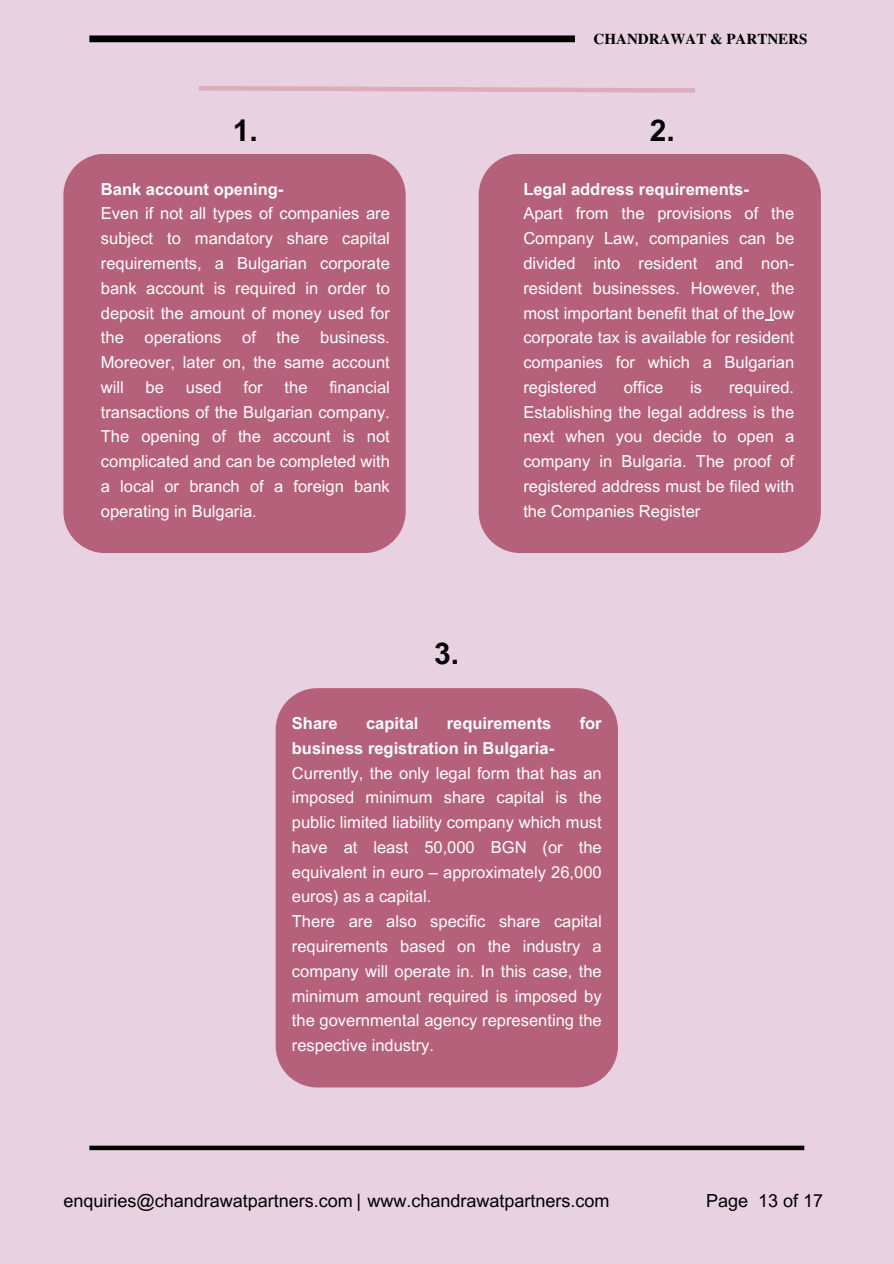
<style>
.page{position:relative;width:894px;height:1264px;background:#fff}
.page>*{position:absolute;margin:0;border:0;box-sizing:border-box;transform-origin:0 0}
.t1{font:700 30px "Arial MT Pro";color:#000}
.t2{font:18px "Arial MT Pro";color:#000}
.t3{font:16.5px/24.8px "Arial MT Pro";color:#fff}
.t4{font:700 16.5px "Arial MT Pro";color:#fff}
.t5{font:700 15px "Te X Gyre Termes";color:#000}
.s1{font-weight:700}
</style>
<div class="page">
<div style="left:0;top:0;width:893px;height:1263px;background:#e8d1e0"></div>
<svg style="left:198px;top:86px;width:497px;height:7px"></svg>
<div style="left:89px;top:1145px;width:715px;height:5px;background:#000"></div>
<div style="left:63px;top:154px;width:342px;height:399px;background:#b6617b"></div>
<div style="left:89px;top:35px;width:485px;height:7px;background:#000"></div>
<div style="left:478px;top:154px;width:342px;height:399px;background:#b6617b"></div>
<svg style="left:764px;top:319px;width:9px;height:2px"></svg>
<div style="left:275px;top:688px;width:342px;height:399px;background:#b6617b"></div>
<h2 class="t1" style="left:233px;top:119px;width:27px">1.</h2>
<h1 class="t3" style="left:101px;top:178px;width:290px"><span class="s1">Bank account opening-<br></span>Even if not all types of companies are subject to mandatory share capital requirements, a Bulgarian corporate bank account is required in order to deposit the amount of money used for the</h1>
<h1 class="t3" style="left:144px;top:327px;width:78px">operations</h1>
<h1 class="t3" style="left:242px;top:327px;width:15px">of</h1>
<h1 class="t3" style="left:276px;top:327px;width:24px">the</h1>
<h1 class="t3" style="left:101px;top:327px;width:290px;text-align:justify;text-indent:219px">business.<br>Moreover, later on, the same account will</h1>
<h1 class="t3" style="left:101px;top:376px;width:290px;text-align:justify;text-indent:228px">financial transactions of the Bulgarian company.<br>The opening of the account is not complicated and can be completed with a local or branch of a foreign bank operating in Bulgaria.</h1>
<h1 class="t3" style="left:146px;top:376px;width:20px">be</h1>
<h1 class="t3" style="left:186px;top:376px;width:37px">used</h1>
<h1 class="t3" style="left:243px;top:376px;width:21px">for</h1>
<h1 class="t3" style="left:284px;top:376px;width:24px">the</h1>
<h2 class="t1" style="left:434px;top:642px;width:27px">3.</h2>
<h2 class="t5" style="left:593px;top:28px;width:215px">CHANDRAWAT &amp; PARTNERS</h2>
<h2 class="t1" style="left:649px;top:119px;width:27px">2.</h2>
<h1 class="t3" style="left:523px;top:178px;width:272px"><span class="s1">Legal address requirements-<br></span>Apart from the provisions of the<br>Company Law, companies can be divided into resident and non&shy;resident businesses. However, the most important benefit that of the low corporate tax is available for resident companies for which a Bulgarian registered</h1>
<h1 class="t3" style="left:623px;top:376px;width:41px">office</h1>
<h1 class="t3" style="left:690px;top:376px;width:13px">is</h1>
<h1 class="t3" style="left:523px;top:376px;width:272px;text-align:justify;text-indent:206px">required.<br>Establishing the legal address is the next when you decide to open a company in Bulgaria. The proof of registered address must be filed with the Companies Register</h1>
<p class="t4" style="left:292px;top:717px;width:47px">Share</p>
<p class="t4" style="left:366px;top:717px;width:54px">capital</p>
<p class="t4" style="left:446px;top:717px;width:106px">requirements</p>
<p class="t4" style="left:579px;top:717px;width:23px">for</p>
<p class="t3" style="left:292px;top:737px;width:311px"><span class="s1">business registration in Bulgaria-</span>Currently, the only legal form that has an imposed minimum share capital is the public limited liability company which must have at least 50,000 BGN (or the equivalent in euro – approximately 26,000 euros) as a capital.<br>There are also specific share capital requirements based on the industry a company will operate in. In this case, the minimum amount required is imposed by the governmental agency representing the respective industry.</p>
<p class="t2" style="left:63px;top:1193px;width:547px">enquiries@chandrawatpartners.com | www.chandrawatpartners.com</p>
<p class="t2" style="left:705px;top:1193px;width:119px">Page 13 of 17</p>
</div>
